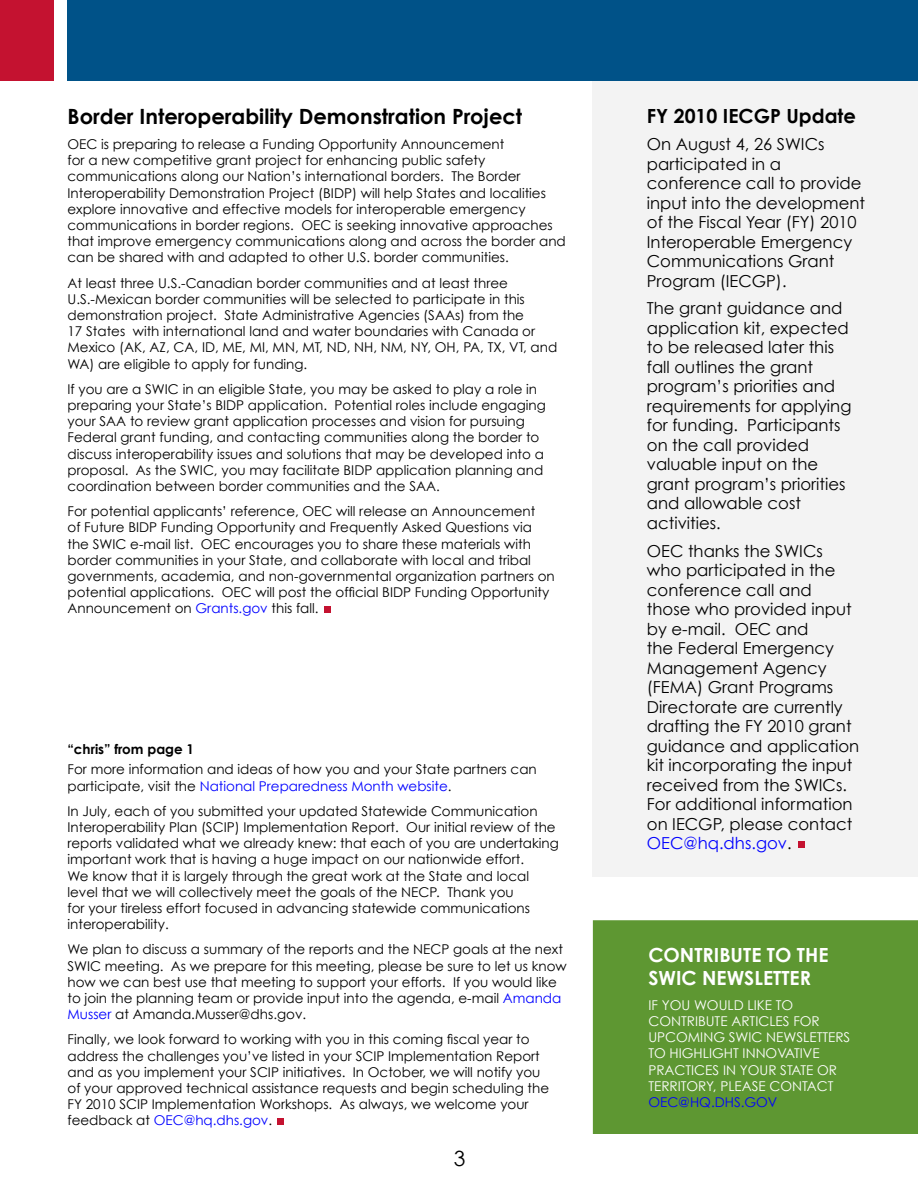
<style>
.page{position:relative;width:918px;height:1188px;background:#fff}
.page>*{position:absolute;margin:0;border:0;box-sizing:border-box;transform-origin:0 0}
.t1{font:700 21px "Century Gothic";color:#000}
.t2{font:21px "Century Gothic";color:#000}
.t3{font:700 19.5px "Century Gothic";color:#fff}
.t4{font:700 19.5px "Century Gothic";color:#000}
.t5{font:16.5px/19.5px "Century Gothic";color:#000}
.t6{font:13.5px/16.2px "Century Gothic";color:#000}
.t7{font:13.5px "Century Gothic";color:#fff}
.t8{font:700 13.5px "Century Gothic";color:#000}
.t9{font:13.5px "Century Gothic";color:#00f}
.s1{color:#00f}
</style>
<div class="page">
<div style="left:0;top:0;width:54px;height:81px;background:#c41230"></div>
<div style="left:68px;top:0;width:850px;height:81px;background:#005288"></div>
<div style="left:593px;top:81px;width:325px;height:795px;background:#f3f3f3"></div>
<div style="left:324px;top:606px;width:7px;height:7px;background:#c41230"></div>
<div style="left:798px;top:841px;width:6px;height:7px;background:#c41230"></div>
<div style="left:277px;top:1118px;width:7px;height:7px;background:#c41230"></div>
<div style="left:593px;top:920px;width:325px;height:214px;background:#5e9732"></div>
<h1 class="t1" style="left:68px;top:103px;width:456px">Border Interoperability Demonstration Project</h1>
<p class="t6" style="left:68px;top:136px;width:500px">OEC is preparing to release a Funding Opportunity Announcement<br>for a new competitive grant project for enhancing public safety communications along our Nation’s international borders. The Border Interoperability Demonstration Project (BIDP) will help States and localities explore innovative and effective models for interoperable emergency communications in border regions. OEC is seeking innovative approaches that improve emergency communications along and across the border and can be shared with and adapted to other U.S. border communities.</p>
<p class="t6" style="left:68px;top:274px;width:491px">At least three U.S.-Canadian border communities and at least three U.S.-Mexican border communities will be selected to participate in this demonstration project. State Administrative Agencies (SAAs) from the<br>17 States with international land and water boundaries with Canada or Mexico (AK, AZ, CA, ID, ME, MI, MN, MT, ND, NH, NM, NY, OH, PA, TX, VT, and WA) are eligible to apply for funding.</p>
<p class="t6" style="left:68px;top:381px;width:480px">If you are a SWIC in an eligible State, you may be asked to play a role in preparing your State’s BIDP application. Potential roles include engaging your SAA to review grant application processes and vision for pursuing Federal grant funding, and contacting communities along the border to discuss interoperability issues and solutions that may be developed into a proposal. As the SWIC, you may facilitate BIDP application planning and coordination between border communities and the SAA.</p>
<p class="t6" style="left:68px;top:503px;width:489px">For potential applicants’ reference, OEC will release an Announcement<br>of Future BIDP Funding Opportunity and Frequently Asked Questions via the SWIC e-mail list. OEC encourages you to share these materials with border communities in your State, and collaborate with local and tribal governments, academia, and non-governmental organization partners on potential applications. OEC will post the official BIDP Funding Opportunity Announcement on <span class="s1">Grants.gov</span> this fall.</p>
<p class="t8" style="left:68px;top:740px;width:128px">“chris” from page 1</p>
<p class="t6" style="left:68px;top:761px;width:471px">For more information and ideas of how you and your State partners can participate, visit the <span class="s1">National Preparedness Month website</span>.</p>
<p class="t6" style="left:68px;top:803px;width:493px">In July, each of you submitted your updated Statewide Communication Interoperability Plan (SCIP) Implementation Report. Our initial review of the reports validated what we already knew: that each of you are undertaking important work that is having a huge impact on our nationwide effort.<br>We know that it is largely through the great work at the State and local level that we will collectively meet the goals of the NECP. Thank you<br>for your tireless effort focused in advancing statewide communications interoperability.</p>
<p class="t6" style="left:68px;top:941px;width:501px">We plan to discuss a summary of the reports and the NECP goals at the next SWIC meeting. As we prepare for this meeting, please be sure to let us know how we can best use that meeting to support your efforts. If you would like to join the planning team or provide input into the agenda, e-mail <span class="s1">Amanda Musser</span> at Amanda.Musser@dhs.gov.</p>
<p class="t6" style="left:68px;top:1031px;width:483px">Finally, we look forward to working with you in this coming fiscal year to address the challenges you’ve listed in your SCIP Implementation Report and as you implement your SCIP initiatives. In October, we will notify you of your approved technical assistance requests and begin scheduling the FY 2010 SCIP Implementation Workshops. As always, we welcome your feedback at <span class="s1">OEC@hq.dhs.gov</span>.</p>
<h1 class="t2" style="left:454px;top:1146px;width:13px">3</h1>
<h2 class="t4" style="left:647px;top:103px;width:211px">FY 2010 IECGP Update</h2>
<p class="t5" style="left:647px;top:134px;width:220px">On August 4, 26 SWICs participated in a conference call to provide input into the development of the Fiscal Year (FY) 2010<br>Interoperable Emergency<br>Communications Grant<br>Program (IECGP).</p>
<p class="t5" style="left:647px;top:299px;width:206px">The grant guidance and application kit, expected to be released later this fall outlines the grant program’s priorities and requirements for applying for funding. Participants on the call provided valuable input on the grant program’s priorities and allowable cost activities.</p>
<p class="t5" style="left:647px;top:541px;width:214px">OEC thanks the SWICs who participated in the conference call and those who provided input by e-mail. OEC and<br>the Federal Emergency<br>Management Agency (FEMA) Grant Programs<br>Directorate are currently drafting the FY 2010 grant guidance and application kit incorporating the input received from the SWICs.<br>For additional information on IECGP, please contact<br><span class="s1">OEC@hq.dhs.gov</span>.</p>
<h2 class="t3" style="left:648px;top:943px;width:27px">Contribute</h2>
<h2 class="t3" style="left:767px;top:943px;width:61px">to the</h2>
<h2 class="t3" style="left:648px;top:966px;width:80px">SWIC Newsletter</h2>
<p class="t7" style="left:648px;top:997px;width:24px">If you</p>
<p class="t7" style="left:694px;top:997px;width:11px">would</p>
<p class="t7" style="left:748px;top:997px;width:7px">like</p>
<p class="t7" style="left:776px;top:997px;width:10px">to</p>
<p class="t7" style="left:648px;top:1013px;width:9px">contribute</p>
<p class="t7" style="left:731px;top:1013px;width:9px">articles</p>
<p class="t7" style="left:793px;top:1013px;width:10px">for</p>
<p class="t7" style="left:648px;top:1029px;width:11px">upcoming</p>
<p class="t7" style="left:729px;top:1029px;width:56px">SWIC Newsletters</p>
<p class="t7" style="left:648px;top:1045px;width:30px">to highlight</p>
<p class="t7" style="left:743px;top:1045px;width:9px">innovative</p>
<p class="t7" style="left:648px;top:1061px;width:9px">practices</p>
<p class="t7" style="left:723px;top:1061px;width:27px">in your</p>
<p class="t7" style="left:780px;top:1061px;width:15px">State</p>
<p class="t7" style="left:817px;top:1061px;width:11px">or</p>
<p class="t7" style="left:648px;top:1078px;width:9px">territory</p>
<p class="t7" style="left:713px;top:1078px;width:16px">, please</p>
<p class="t7" style="left:770px;top:1078px;width:11px">contact</p>
<p class="t9" style="left:648px;top:1094px;width:76px">OEC@hq.dhs</p>
<p class="t9" style="left:741px;top:1094px;width:16px">.gov</p>
</div>
